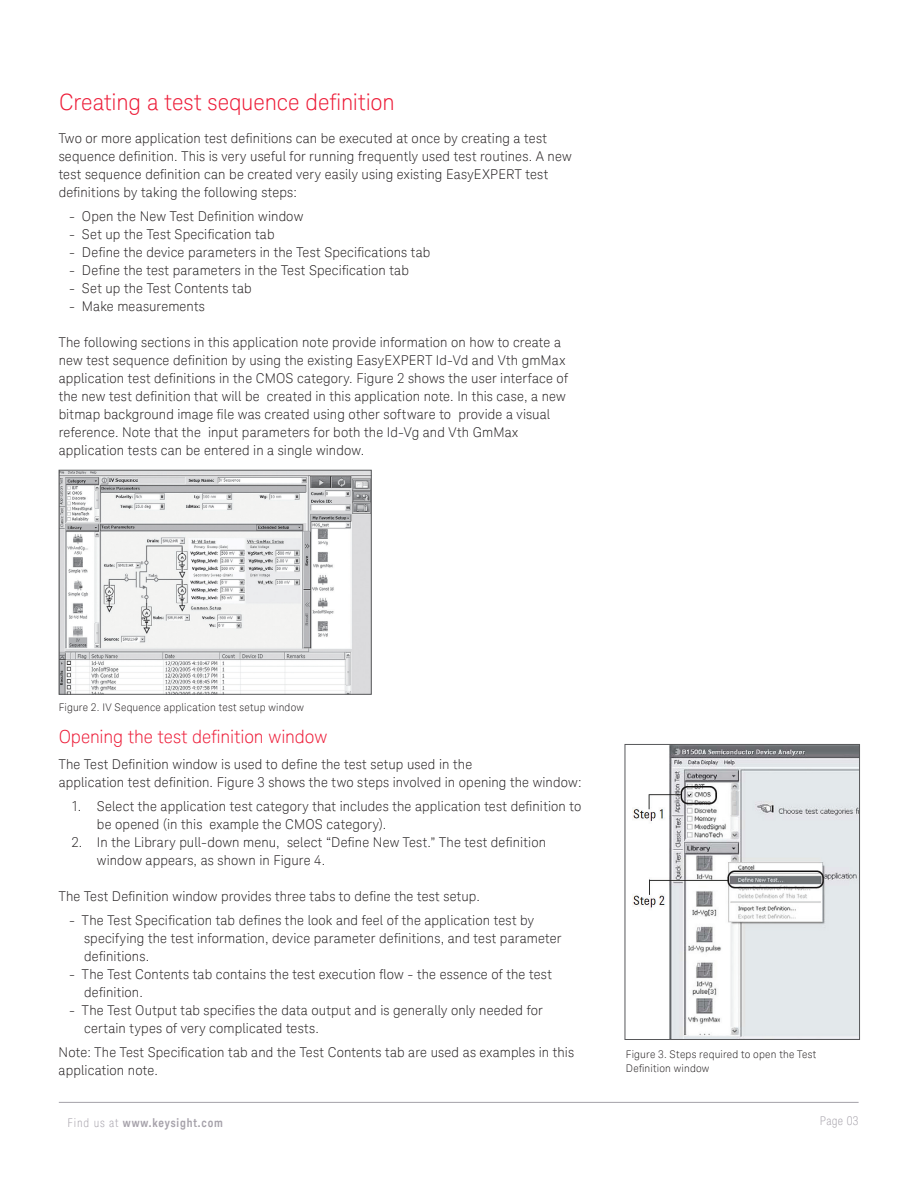
<style>
.page{position:relative;width:918px;height:1188px;background:#fff}
.page>*{position:absolute;margin:0;border:0;box-sizing:border-box;transform-origin:0 0}
.t1{font:300 22.5px "Keysight Sans";letter-spacing:-.005em;color:#ed1a36}
.t2{font:300 18px "Keysight Sans";letter-spacing:-.005em;color:#ed1a36}
.t3{font:300 13.5px/18px "Keysight Sans";letter-spacing:.01em;color:#231f20}
.t4{font:700 12px "Keysight Sans Condensed";letter-spacing:.07em;color:#a6a2aa}
.t5{font:300 condensed 12px "Keysight Sans";letter-spacing:.03em;color:#a6a2aa}
.t6{font:300 10.5px/13.5px "Keysight Sans";letter-spacing:.02em;color:#231f20}
.s1{font-family:"Keysight Sans";font-weight:300;font-stretch:condensed}
</style>
<div class="page">
<hr style="left:59px;top:1102px;width:800px;height:1px;background:#a3a1a8">
<img style="left:61px;top:472px;width:309px;height:221px">
<div style="left:59px;top:470px;width:313px;height:225px;border:1px solid #57585a"></div>
<img style="left:633px;top:746px;width:225px;height:292px">
<div style="left:625px;top:744px;width:235px;height:296px;border:1px solid #57585a"></div>
<h1 class="t1" style="left:59px;top:89px;width:337px">Creating a test sequence definition</h1>
<p class="t3" style="left:59px;top:129px;width:515px">Two or more application test definitions can be executed at once by creating a test sequence definition. This is very useful for running frequently used test routines. A new test sequence definition can be created very easily using existing EasyEXPERT test definitions by taking the following steps:</p>
<p class="t3" style="left:69px;top:207px;width:236px">- Open the New Test Definition window</p>
<p class="t3" style="left:69px;top:225px;width:207px">- Set up the Test Specification tab</p>
<p class="t3" style="left:69px;top:243px;width:363px">- Define the device parameters in the Test Specifications tab</p>
<p class="t3" style="left:69px;top:261px;width:341px">- Define the test parameters in the Test Specification tab</p>
<p class="t3" style="left:69px;top:279px;width:184px">- Set up the Test Contents tab</p>
<p class="t3" style="left:69px;top:297px;width:137px">- Make measurements</p>
<p class="t3" style="left:59px;top:333px;width:511px">The following sections in this application note provide information on how to create a new test sequence definition by using the existing EasyEXPERT Id-Vd and Vth gmMax application test definitions in the CMOS category. Figure 2 shows the user interface of the new test definition that will be created in this application note. In this case, a new bitmap background image file was created using other software to provide a visual reference. Note that the input parameters for both the Id-Vg and Vth GmMax application tests can be entered in a single window.</p>
<p class="t6" style="left:59px;top:701px;width:247px">Figure 2. IV Sequence application test setup window</p>
<h2 class="t2" style="left:59px;top:726px;width:270px">Opening the test definition window</h2>
<p class="t3" style="left:59px;top:756px;width:524px">The Test Definition window is used to define the test setup used in the<br>application test definition. Figure 3 shows the two steps involved in opening the window:</p>
<p class="t3" style="left:97px;top:798px;width:486px;text-indent:-26px">1. Select the application test category that includes the application test definition to be opened (in this example the CMOS category).</p>
<p class="t3" style="left:97px;top:834px;width:451px;text-indent:-26px">2. In the Library pull-down menu, select “Define New Test.” The test definition window appears, as shown in Figure 4.</p>
<p class="t3" style="left:59px;top:888px;width:423px">The Test Definition window provides three tabs to define the test setup.</p>
<p class="t3" style="left:84px;top:912px;width:479px;text-indent:-15px">- The Test Specification tab defines the look and feel of the application test by specifying the test information, device parameter definitions, and test parameter definitions.</p>
<p class="t3" style="left:84px;top:966px;width:469px;text-indent:-15px">- The Test Contents tab contains the test execution flow - the essence of the test definition.</p>
<p class="t3" style="left:84px;top:1002px;width:460px;text-indent:-15px">- The Test Output tab specifies the data output and is generally only needed for certain types of very complicated tests.</p>
<p class="t3" style="left:59px;top:1044px;width:517px">Note: The Test Specification tab and the Test Contents tab are used as examples in this application note.</p>
<p class="t6" style="left:626px;top:1048px;width:192px">Figure 3. Steps required to open the Test<br>Definition window</p>
<p class="t4" style="left:68px;top:1115px;width:157px"><span class="s1">Find us at</span> www.keysight.com</p>
<p class="t5" style="left:820px;top:1113px;width:40px">Page 03</p>
</div>
